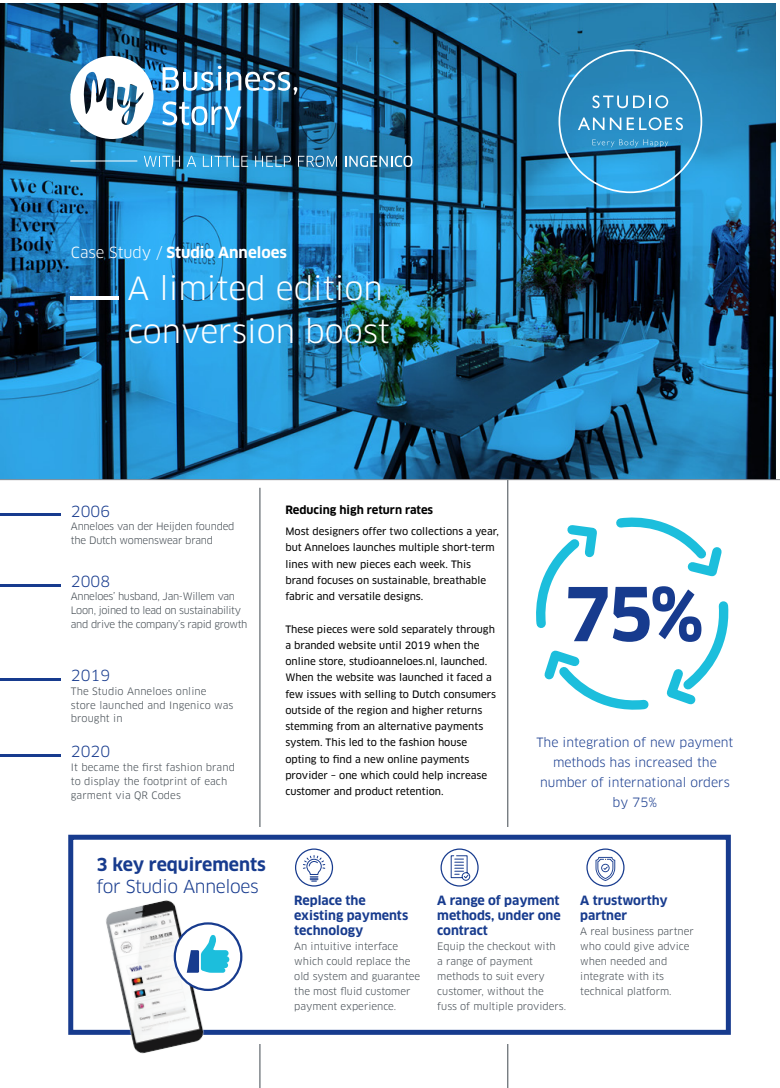
<style>
.page{position:relative;width:780px;height:1088px;background:#fff}
.page>*{position:absolute;margin:0;border:0;box-sizing:border-box;transform-origin:0 0}
.t1{font:700 72.38px "Clan Pro";color:#173b8e}
.t2{font:31.25px "Clan Pro";color:#fff}
.t3{font:17.5px/22.5px "Clan Pro";letter-spacing:-.02em;color:#173b8e}
.t4{font:700 15px "Clan Pro";color:#fff}
.t5{font:15px "Clan Pro";color:#173b8e}
.t6{font:700 12.5px/15px "Clan Pro";color:#173b8e}
.t7{font:12.5px/20px "Clan Pro";color:#173b8e;text-align:center}
.t8{font:700 11.25px "Clan Pro";color:#000}
.t9{font:10px/16.2px "Clan Pro News";color:#000}
.t10{font:10px/15px "Clan Pro";color:#414950}
.t11{font:10px/13.8px "Clan Pro";letter-spacing:-.03em;color:#414950}
.t12{font:10px/13.8px "Clan Pro";letter-spacing:-.02em;color:#414950}
.s1{font-weight:400}
.s2{font-weight:700}
</style>
<div class="page">
<svg style="left:536px;top:517px;width:193px;height:193px"></svg>
<hr style="left:507px;top:480px;width:1px;height:608px;background:#414950">
<hr style="left:260px;top:488px;width:1px;height:600px;background:#414950">
<img style="left:0;top:3px;width:775px;height:476px">
<div style="left:65px;top:827px;width:676px;height:217px;background:#fff"></div>
<div style="left:68px;top:835px;width:662px;height:200px;border:5px solid #173b8e"></div>
<hr style="left:0;top:479px;width:780px;height:1px;background:#8e8f94">
<svg style="left:295px;top:849px;width:37px;height:37px"></svg>
<div style="left:295px;top:848px;width:38px;height:38px;border:1px solid #173b8e;border-radius:50%"></div>
<svg style="left:441px;top:849px;width:37px;height:37px"></svg>
<div style="left:440px;top:848px;width:38px;height:38px;border:1px solid #173b8e;border-radius:50%"></div>
<svg style="left:587px;top:849px;width:37px;height:37px"></svg>
<div style="left:586px;top:848px;width:38px;height:38px;border:1px solid #173b8e;border-radius:50%"></div>
<img style="left:99px;top:900px;width:111px;height:154px">
<hr style="left:0;top:513px;width:60px;height:3px;background:#173b8e">
<hr style="left:0;top:584px;width:60px;height:3px;background:#173b8e">
<hr style="left:0;top:678px;width:60px;height:3px;background:#173b8e">
<hr style="left:0;top:754px;width:60px;height:3px;background:#173b8e">
<svg style="left:595px;top:857px;width:20px;height:24px"></svg>
<svg style="left:558px;top:49px;width:144px;height:144px;background:#3893c5"></svg>
<hr style="left:71px;top:297px;width:48px;height:3px;background:#fff">
<svg style="left:450px;top:855px;width:20px;height:26px"></svg>
<svg style="left:302px;top:855px;width:23px;height:27px"></svg>
<svg style="left:162px;top:66px;width:59px;height:25px"></svg>
<svg style="left:227px;top:72px;width:70px;height:23px"></svg>
<svg style="left:162px;top:101px;width:79px;height:29px"></svg>
<img style="left:70px;top:56px;width:83px;height:83px">
<svg style="left:144px;top:156px;width:36px;height:11px"></svg>
<svg style="left:187px;top:156px;width:9px;height:11px"></svg>
<svg style="left:203px;top:156px;width:45px;height:11px"></svg>
<svg style="left:255px;top:156px;width:36px;height:11px"></svg>
<svg style="left:298px;top:156px;width:39px;height:11px"></svg>
<svg style="left:345px;top:156px;width:67px;height:11px"></svg>
<hr style="left:70px;top:161px;width:67px;height:1px;background:#fff">
<div style="left:175px;top:923px;width:66px;height:67px;background:#fff;border-radius:50%"></div>
<div style="left:174px;top:922px;width:68px;height:69px;border:2px solid #173b8e;border-radius:50%"></div>
<svg style="left:187px;top:935px;width:42px;height:38px"></svg>
<p class="t4" style="left:71px;top:243px;width:217px"><span class="s1">Case Study /</span> Studio Anneloes</p>
<p class="t2" style="left:128px;top:270px;width:257px">A limited edition</p>
<p class="t2" style="left:128px;top:313px;width:264px">conversion boost</p>
<p class="t5" style="left:71px;top:502px;width:41px">2006</p>
<p class="t12" style="left:71px;top:520px;width:165px">Anneloes van der Heijden founded the Dutch womenswear brand</p>
<p class="t5" style="left:71px;top:572px;width:41px">2008</p>
<p class="t11" style="left:71px;top:590px;width:178px">Anneloes’ husband, Jan-Willem van<br>Loon, joined to lead on sustainability and drive the company’s rapid growth</p>
<p class="t5" style="left:71px;top:667px;width:41px">2019</p>
<p class="t10" style="left:71px;top:684px;width:164px;line-height:13.8px">The Studio Anneloes online store launched and Ingenico was brought in</p>
<p class="t5" style="left:71px;top:743px;width:41px">2020</p>
<p class="t10" style="left:71px;top:760px;width:165px;line-height:13.8px">It became the first fashion brand to display the footprint of each garment via QR Codes</p>
<p class="t8" style="left:285px;top:503px;width:149px">Reducing high return rates</p>
<p class="t9" style="left:285px;top:523px;width:215px">Most designers offer two collections a year, but Anneloes launches multiple short-term lines with new pieces each week. This brand focuses on sustainable, breathable fabric and versatile designs.</p>
<p class="t9" style="left:285px;top:621px;width:212px">These pieces were sold separately through a branded website until 2019 when the online store, studioanneloes.nl, launched.<br>When the website was launched it faced a few issues with selling to Dutch consumers outside of the region and higher returns stemming from an alternative payments system. This led to the fashion house opting to find a new online payments provider – one which could help increase customer and product retention.</p>
<p class="t1" style="left:564px;top:572px;width:141px">75%</p>
<p class="t7" style="left:536px;top:732px;width:198px">The integration of new payment methods has increased the number of international orders by 75%</p>
<p class="t3" style="left:97px;top:853px;width:171px"><span class="s2">3 key requirements </span>for Studio Anneloes</p>
<p class="t6" style="left:294px;top:893px;width:115px">Replace the existing payments technology</p>
<p class="t10" style="left:294px;top:939px;width:128px">An intuitive interface which could replace the old system and guarantee the most fluid customer payment experience.</p>
<p class="t6" style="left:437px;top:893px;width:125px;text-align:justify">A range of payment methods, under one contract</p>
<p class="t10" style="left:437px;top:939px;width:130px">Equip the checkout with<br>a range of payment methods to suit every customer, without the fuss of multiple providers.</p>
<p class="t6" style="left:580px;top:893px;width:89px">A trustworthy partner</p>
<p class="t10" style="left:580px;top:924px;width:115px">A real business partner who could give advice when needed and integrate with its technical platform.</p>
</div>
